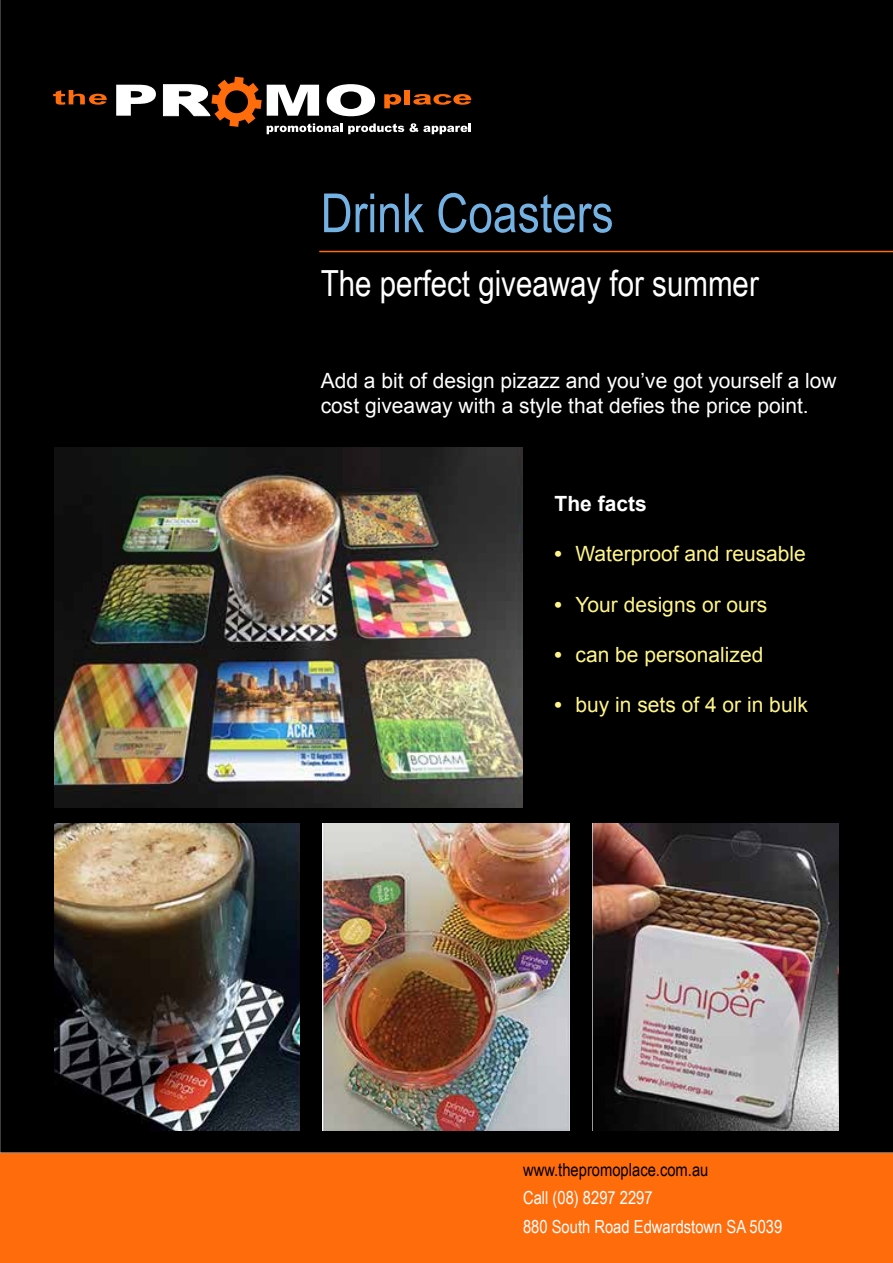
<style>
.page{position:relative;width:893px;height:1263px;background:#fff}
.page>*{position:absolute;margin:0;border:0;box-sizing:border-box;transform-origin:0 0}
.t1{font:54px "Arial Narrow";color:#75b2e4}
.t2{font:36px "Arial Narrow";color:#fff}
.t3{font:21px/25.2px "Arial";color:#fff}
.t4{font:21px "Arial";color:#fff689}
.t5{font:700 21px "Arial";color:#fff}
.t6{font:18px/28.5px "Arial Narrow";color:#fff}
.t7{font:18px "Arial Narrow";color:#000}
.s1{font-weight:700}
</style>
<div class="page">
<div style="left:1px;top:1px;width:891px;height:1151px;background:#000"></div>
<svg style="left:116px;top:85px;width:40px;height:31px"></svg>
<svg style="left:53px;top:90px;width:54px;height:15px"></svg>
<svg style="left:163px;top:77px;width:308px;height:57px"></svg>
<div style="left:1px;top:1153px;width:892px;height:110px;background:#ff6c0c"></div>
<hr style="left:319px;top:251px;width:574px;height:1px;background:#ff6c0c">
<img style="left:54px;top:824px;width:784px;height:306px">
<img style="left:55px;top:447px;width:468px;height:360px">
<div style="left:300px;top:821px;width:22px;height:318px;background:#000"></div>
<div style="left:570px;top:820px;width:21px;height:317px;background:#000"></div>
<h1 class="t1" style="left:321px;top:174px;width:294px">Drink Coasters</h1>
<h2 class="t2" style="left:321px;top:257px;width:440px">The perfect giveaway for summer</h2>
<p class="t3" style="left:321px;top:368px;width:517px">Add a bit of design pizazz and you’ve got yourself a low cost giveaway with a style that defies the price point.</p>
<p class="t5" style="left:554px;top:489px;width:94px">The facts</p>
<p class="t4" style="left:554px;top:540px;width:253px"><span class="s1">•</span> Waterproof and reusable</p>
<p class="t4" style="left:554px;top:590px;width:214px"><span class="s1">•</span> Your designs or ours</p>
<p class="t4" style="left:554px;top:641px;width:210px"><span class="s1">•</span> can be personalized</p>
<p class="t4" style="left:554px;top:691px;width:255px"><span class="s1">•</span> buy in sets of 4 or in bulk</p>
<p class="t7" style="left:523px;top:1156px;width:187px">www.thepromoplace.com.au</p>
<p class="t6" style="left:523px;top:1183px;width:261px">Call (08) 8297 2297<br>880 South Road Edwardstown SA 5039</p>
</div>
